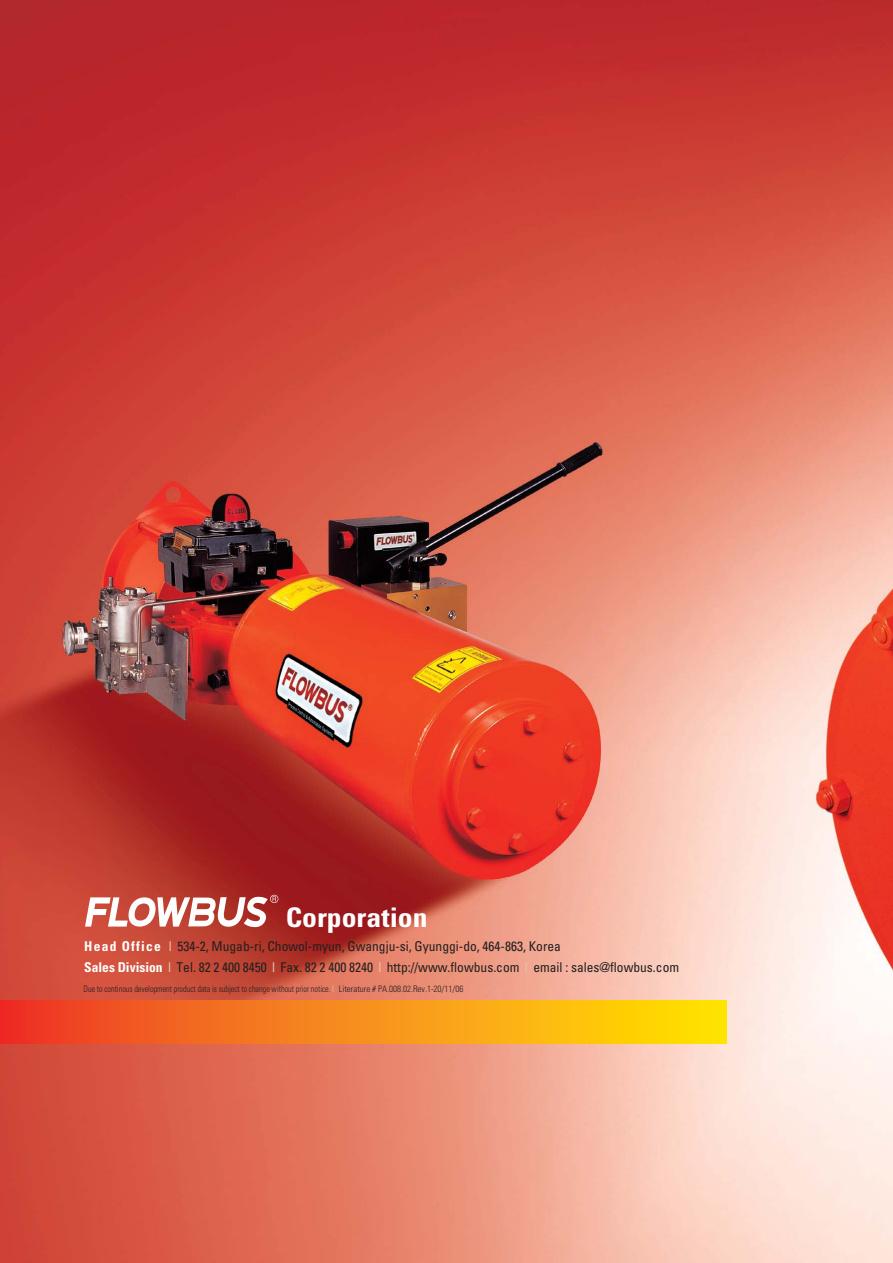
<style>
.page{position:relative;width:893px;height:1263px;background:#fff}
.page>*{position:absolute;margin:0;border:0;box-sizing:border-box;transform-origin:0 0}
.t1{font:700 condensed 27px "Univers";color:#fff;scale:1.1 1}
.t2{font:condensed 13.5px/21px "Univers";color:#231f20}
.t3{font:300 condensed 9px "Univers";color:#231f20;scale:.9 1}
.s1{font-weight:700;color:#fff}
.s2{color:#e2c3b6}
</style>
<div class="page">
<img style="left:0;top:0;width:892px;height:1263px">
<svg style="left:85px;top:895px;width:193px;height:32px"></svg>
<div style="left:0;top:1001px;width:726px;height:42px;background:linear-gradient(to right,#ed342c,#ffe805)"></div>
<h1 class="t1" style="left:286px;top:908px;width:130px">Corporation</h1>
<p class="t2" style="left:84px;top:937px;width:596px"><span class="s1">Head Office</span> <span class="s2">l</span> 534-2, Mugab-ri, Chowol-myun, Gwangju-si, Gyunggi-do, 464-863, Korea<br><span class="s1">Sales Division</span> <span class="s2">l</span> Tel. 82 2 400 8450 <span class="s2">l</span> Fax. 82 2 400 8240 <span class="s2">l</span> http://www.flowbus.com <span class="s2">l</span> email : sales@flowbus.com</p>
<p class="t3" style="left:84px;top:985px;width:423px">Due to continous development product data is subject to change without prior notice. <span class="s2">I</span> Literature # PA.008.02.Rev.1-20/11/06</p>
</div>
